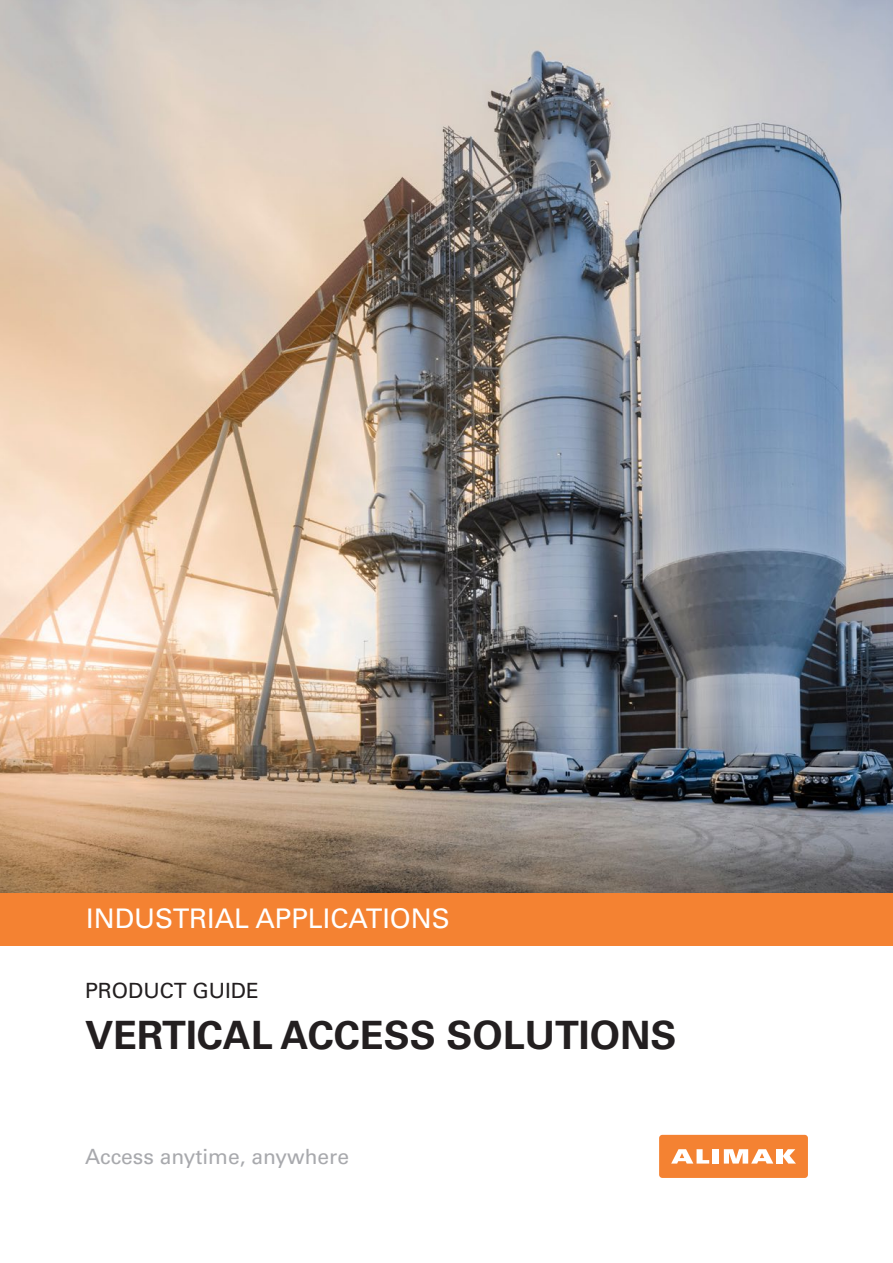
<style>
.page{position:relative;width:893px;height:1263px;background:#fff}
.page>*{position:absolute;margin:0;border:0;box-sizing:border-box;transform-origin:0 0}
.Document_title{font:700 39px "Univers LT Std";color:#231f20}
.Project_Name_Front_P{font:27px "Univers LT Std";color:#fff}
.Slogan{font:21px "Univers LT Std";color:#a8a9ad}
.Document_type{font:21px "Univers LT Std";color:#231f20}
</style>
<div class="page">
<div style="left:659px;top:1135px;width:149px;height:43px;background:#f48232;border-radius:3px"></div>
<div style="left:713px;top:1149px;width:6px;height:14px;background:#fff"></div>
<div style="left:776px;top:1149px;width:7px;height:14px;background:#fff"></div>
<svg style="left:783px;top:1149px;width:13px;height:14px"></svg>
<svg style="left:671px;top:1149px;width:38px;height:14px"></svg>
<svg style="left:724px;top:1149px;width:49px;height:14px"></svg>
<img style="left:0;top:0;width:893px;height:893px">
<div style="left:0;top:893px;width:893px;height:52px;background:#f48232"></div>
<p class="Project_Name_Front_P" style="left:86px;top:902px;width:365px">INDUSTRIAL APPLICATIONS</p>
<p class="Document_type" style="left:85px;top:978px;width:175px">PRODUCT GUIDE</p>
<p class="Document_title" style="left:85px;top:1012px;width:593px">VERTICAL ACCESS SOLUTIONS</p>
<p class="Slogan" style="left:85px;top:1144px;width:266px">Access anytime, anywhere</p>
</div>
